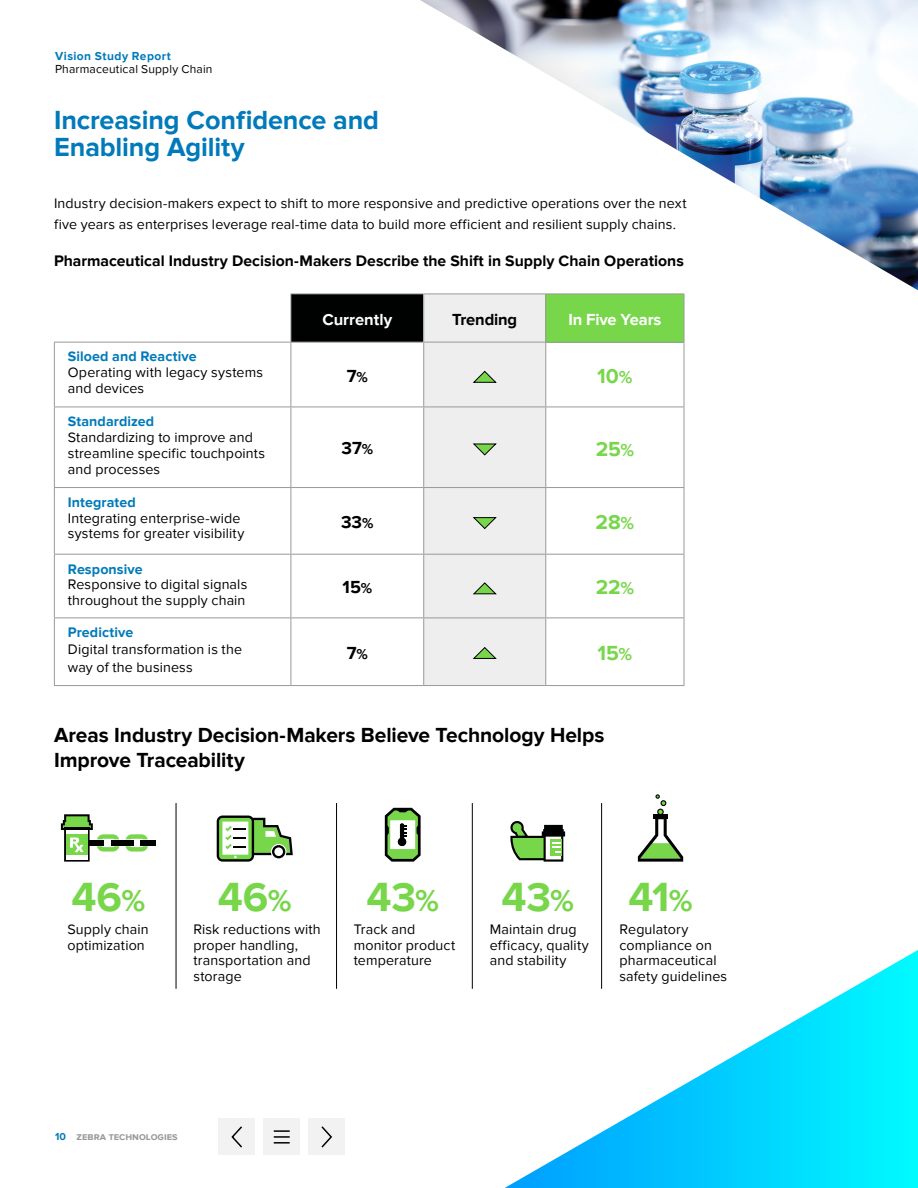
<style>
.page{position:relative;width:918px;height:1188px;background:#fff}
.page>*{position:absolute;margin:0;border:0;box-sizing:border-box;transform-origin:0 0}
.t1{font:700 42px "Proxima Nova";letter-spacing:-.005em;color:#78d64b}
.t2{font:700 27px/27px "Proxima Nova";letter-spacing:-.005em;color:#007aba}
.t3{font:700 21px/25.2px "Proxima Nova";letter-spacing:-.005em;color:#000101}
.t4{font:700 21px "Proxima Nova";color:#78d64b}
.t5{font:700 18px "Proxima Nova";color:#000101}
.t6{font:700 16.5px "Proxima Nova";letter-spacing:-.005em;color:#fff}
.t7{font:700 16.5px "Proxima Nova";letter-spacing:-.01em;color:#000101}
.t8{font:700 15.75px "Proxima Nova";color:#000101}
.t9{font:14.25px/15.8px "Proxima Nova";letter-spacing:.01em;color:#000101}
.t10{font:700 14.25px "Proxima Nova";letter-spacing:.005em;color:#007aba}
.t11{font:12px "Proxima Nova";letter-spacing:.015em;color:#000101}
.t12{font:700 12px "Proxima Nova";letter-spacing:.035em;color:#007aba}
.t13{font:700 10.5px "Proxima Nova";color:#999}
.s1{font-size:15px}
.s2{font-size:18px}
.s3{font-size:31.5px}
.s4{color:#007aba}
</style>
<div class="page">
<div style="left:219px;top:1119px;width:36px;height:36px;background:#f2f2f2"></div>
<svg style="left:231px;top:1126px;width:11px;height:22px"></svg>
<div style="left:309px;top:1119px;width:36px;height:36px;background:#f2f2f2"></div>
<svg style="left:321px;top:1126px;width:11px;height:22px"></svg>
<div style="left:264px;top:1119px;width:36px;height:36px;background:#f2f2f2"></div>
<svg style="left:274px;top:1130px;width:16px;height:14px"></svg>
<div style="left:141px;top:840px;width:15px;height:6px;background:#000101"></div>
<div style="left:111px;top:840px;width:23px;height:6px;background:#000101"></div>
<svg style="left:126px;top:834px;width:22px;height:5px"></svg>
<svg style="left:126px;top:846px;width:22px;height:6px"></svg>
<svg style="left:61px;top:814px;width:58px;height:48px"></svg>
<svg style="left:385px;top:808px;width:36px;height:54px"></svg>
<svg style="left:510px;top:821px;width:55px;height:41px"></svg>
<svg style="left:217px;top:816px;width:76px;height:46px"></svg>
<svg style="left:638px;top:794px;width:45px;height:68px"></svg>
<hr style="left:176px;top:803px;width:1px;height:186px;background:#000101">
<hr style="left:336px;top:803px;width:1px;height:186px;background:#000101">
<hr style="left:472px;top:803px;width:1px;height:186px;background:#000101">
<hr style="left:601px;top:803px;width:1px;height:186px;background:#000101">
<img style="left:420px;top:0;width:498px;height:290px">
<div style="left:291px;top:294px;width:133px;height:48px;background:#000101"></div>
<div style="left:424px;top:294px;width:122px;height:48px;background:#eee"></div>
<div style="left:546px;top:294px;width:138px;height:48px;background:#78d64b"></div>
<svg style="left:292px;top:406px;width:131px;height:212px"></svg>
<hr style="left:291px;top:294px;width:1px;height:48px;background:#999">
<hr style="left:423px;top:294px;width:1px;height:48px;background:#999">
<hr style="left:545px;top:294px;width:1px;height:48px;background:#999">
<hr style="left:684px;top:294px;width:1px;height:48px;background:#999">
<hr style="left:54px;top:342px;width:1px;height:65px;background:#999">
<hr style="left:291px;top:342px;width:1px;height:65px;background:#999">
<hr style="left:423px;top:342px;width:1px;height:65px;background:#999">
<hr style="left:684px;top:342px;width:1px;height:65px;background:#999">
<hr style="left:54px;top:407px;width:237px;height:1px;background:#999">
<hr style="left:54px;top:407px;width:1px;height:80px;background:#999">
<hr style="left:291px;top:407px;width:133px;height:1px;background:#999">
<hr style="left:291px;top:407px;width:1px;height:80px;background:#999">
<hr style="left:423px;top:407px;width:1px;height:80px;background:#999">
<hr style="left:546px;top:407px;width:138px;height:1px;background:#999">
<hr style="left:684px;top:407px;width:1px;height:80px;background:#999">
<hr style="left:54px;top:487px;width:237px;height:1px;background:#999">
<hr style="left:54px;top:488px;width:1px;height:66px;background:#999">
<hr style="left:291px;top:487px;width:133px;height:1px;background:#999">
<hr style="left:291px;top:488px;width:1px;height:66px;background:#999">
<hr style="left:423px;top:488px;width:1px;height:66px;background:#999">
<hr style="left:546px;top:487px;width:138px;height:1px;background:#999">
<hr style="left:684px;top:488px;width:1px;height:66px;background:#999">
<hr style="left:54px;top:554px;width:237px;height:1px;background:#999">
<hr style="left:54px;top:555px;width:1px;height:63px;background:#999">
<hr style="left:291px;top:554px;width:133px;height:1px;background:#999">
<hr style="left:291px;top:555px;width:1px;height:63px;background:#999">
<hr style="left:423px;top:555px;width:1px;height:63px;background:#999">
<hr style="left:546px;top:554px;width:138px;height:1px;background:#999">
<hr style="left:684px;top:555px;width:1px;height:63px;background:#999">
<hr style="left:54px;top:618px;width:237px;height:1px;background:#999">
<hr style="left:54px;top:618px;width:1px;height:67px;background:#999">
<hr style="left:291px;top:618px;width:133px;height:1px;background:#999">
<hr style="left:291px;top:618px;width:1px;height:67px;background:#999">
<hr style="left:423px;top:618px;width:1px;height:67px;background:#999">
<hr style="left:546px;top:618px;width:138px;height:1px;background:#999">
<hr style="left:684px;top:618px;width:1px;height:67px;background:#999">
<hr style="left:54px;top:685px;width:237px;height:1px;background:#999">
<hr style="left:291px;top:685px;width:133px;height:1px;background:#999">
<hr style="left:546px;top:685px;width:138px;height:1px;background:#999">
<hr style="left:54px;top:342px;width:237px;height:1px;background:#999">
<hr style="left:291px;top:342px;width:133px;height:1px;background:#999">
<hr style="left:546px;top:342px;width:138px;height:1px;background:#999">
<hr style="left:291px;top:294px;width:133px;height:1px;background:#999">
<hr style="left:424px;top:294px;width:122px;height:1px;background:#999">
<hr style="left:546px;top:294px;width:138px;height:1px;background:#999">
<div style="left:424px;top:342px;width:122px;height:344px;background:#eee"></div>
<svg style="left:505px;top:950px;width:413px;height:238px"></svg>
<p class="t12" style="left:55px;top:50px;width:117px">Vision Study Report</p>
<p class="t11" style="left:55px;top:62px;width:159px">Pharmaceutical Supply Chain</p>
<h2 class="t2" style="left:54px;top:107px;width:327px">Increasing Confidence and<br>Enabling Agility</h2>
<p class="t9" style="left:54px;top:194px;width:634px;line-height:20.2px">Industry decision-makers expect to shift to more responsive and predictive operations over the next five years as enterprises leverage real-time data to build more efficient and resilient supply chains.</p>
<p class="t8" style="left:54px;top:252px;width:631px">Pharmaceutical Industry Decision-Makers Describe the Shift in Supply Chain Operations</p>
<p class="t6" style="left:322px;top:310px;width:71px">Currently</p>
<p class="t7" style="left:452px;top:310px;width:66px">Trending</p>
<p class="t6" style="left:568px;top:310px;width:95px">In Five Years</p>
<p class="t10" style="left:68px;top:349px;width:130px">Siloed and Reactive</p>
<p class="t9" style="left:68px;top:365px;width:197px">Operating with legacy systems and devices</p>
<p class="t5" style="left:347px;top:365px;width:23px">7<span class="s1">%</span></p>
<h3 class="t4" style="left:597px;top:364px;width:37px">10<span class="s2">%</span></h3>
<p class="t10" style="left:68px;top:413px;width:88px">Standardized</p>
<p class="t9" style="left:68px;top:430px;width:199px">Standardizing to improve and streamline specific touchpoints and processes</p>
<p class="t5" style="left:342px;top:438px;width:33px">37<span class="s1">%</span></p>
<h3 class="t4" style="left:596px;top:436px;width:40px">25<span class="s2">%</span></h3>
<p class="t10" style="left:68px;top:494px;width:69px">Integrated</p>
<p class="t9" style="left:68px;top:510px;width:178px">Integrating enterprise-wide systems for greater visibility</p>
<p class="t5" style="left:341px;top:512px;width:34px">33<span class="s1">%</span></p>
<h3 class="t4" style="left:596px;top:510px;width:40px">28<span class="s2">%</span></h3>
<p class="t10" style="left:68px;top:561px;width:76px">Responsive</p>
<p class="t9" style="left:68px;top:577px;width:181px">Responsive to digital signals throughout the supply chain</p>
<p class="t5" style="left:343px;top:577px;width:31px">15<span class="s1">%</span></p>
<h3 class="t4" style="left:596px;top:575px;width:40px">22<span class="s2">%</span></h3>
<p class="t10" style="left:68px;top:624px;width:67px">Predictive</p>
<p class="t9" style="left:68px;top:641px;width:176px;line-height:17.2px">Digital transformation is the way of the business</p>
<p class="t5" style="left:347px;top:642px;width:23px">7<span class="s1">%</span></p>
<h3 class="t4" style="left:598px;top:641px;width:36px">15<span class="s2">%</span></h3>
<h3 class="t3" style="left:54px;top:723px;width:552px">Areas Industry Decision-Makers Believe Technology Helps<br>Improve Traceability</h3>
<h1 class="t1" style="left:72px;top:873px;width:75px">46<span class="s3">%</span></h1>
<h1 class="t1" style="left:218px;top:873px;width:75px">46<span class="s3">%</span></h1>
<h1 class="t1" style="left:366px;top:873px;width:74px">43<span class="s3">%</span></h1>
<h1 class="t1" style="left:501px;top:873px;width:74px">43<span class="s3">%</span></h1>
<h1 class="t1" style="left:628px;top:873px;width:66px">41<span class="s3">%</span></h1>
<p class="t9" style="left:67px;top:921px;width:83px">Supply chain optimization</p>
<p class="t9" style="left:354px;top:921px;width:103px">Track and monitor product temperature</p>
<p class="t9" style="left:490px;top:921px;width:100px">Maintain drug efficacy, quality and stability</p>
<p class="t9" style="left:620px;top:921px;width:109px">Regulatory compliance on pharmaceutical safety guidelines</p>
<p class="t9" style="left:193px;top:921px;width:129px">Risk reductions with proper handling, transportation and storage</p>
<p class="t13" style="left:55px;top:1130px;width:124px"><span class="s4">10</span> zebra technologies</p>
</div>
